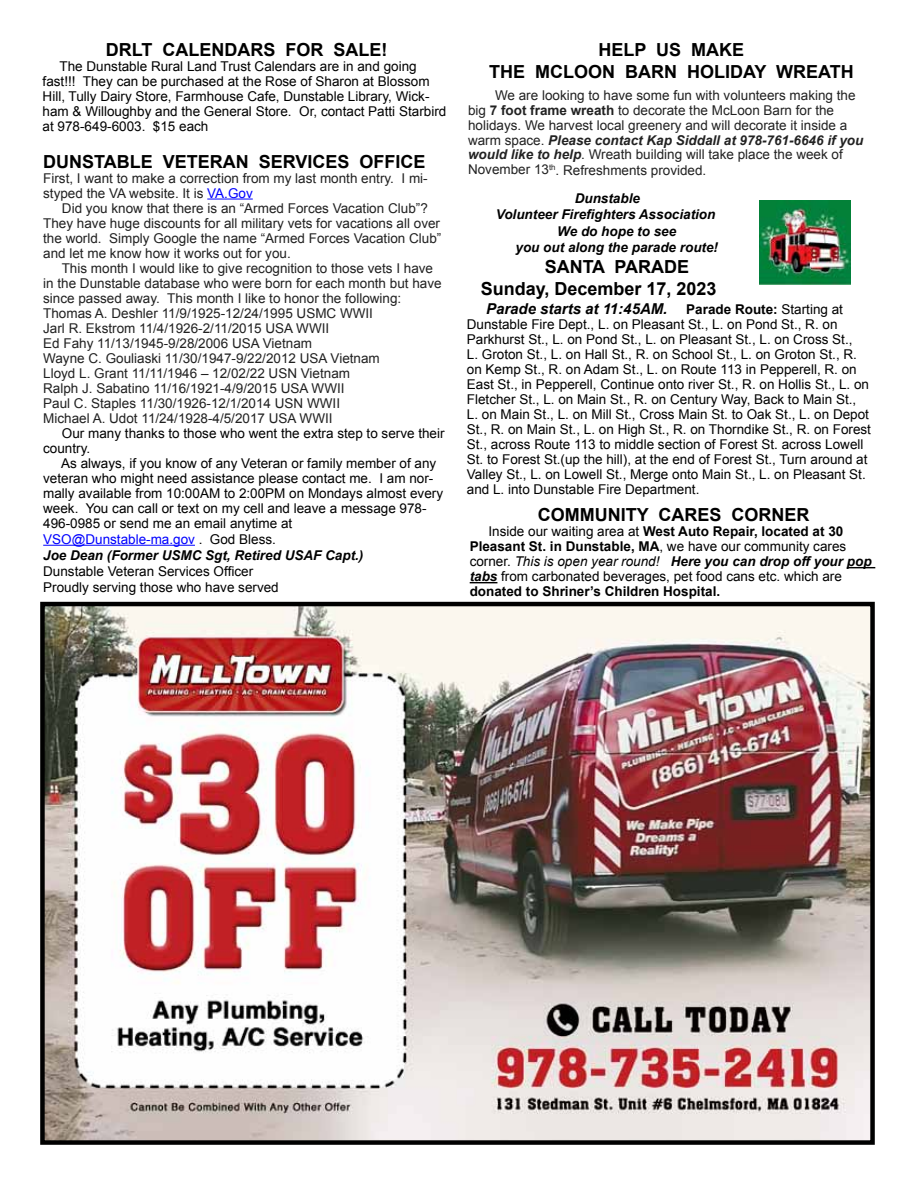
<style>
.page{position:relative;width:918px;height:1188px;background:#fff}
.page>*{position:absolute;margin:0;border:0;box-sizing:border-box;transform-origin:0 0}
.t1{font:700 18px/21.6px "Arial";color:#000}
.t2{font:italic 700 15px "Arial";color:#000}
.t3{font:13.5px/15px "Arial";color:#000}
.t4{font:13.5px "Arial";color:#212121}
.t5{font:13.5px/15px "Arial";color:#222}
.t6{font:italic 700 13.5px "Arial";color:#000}
.t7{font:13.5px "Arial";color:#00f}
.s1{color:#00f}
.s2{color:#000}
.s3{font-weight:700}
.s4{font-weight:700;font-style:italic}
.s5{font-style:italic}
</style>
<div class="page">
<img style="left:45px;top:607px;width:825px;height:533px">
<div style="left:40px;top:602px;width:835px;height:543px;border:4px solid #000"></div>
<img style="left:759px;top:200px;width:92px;height:85px">
<hr style="left:207px;top:199px;width:46px;height:1px;background:#00f">
<hr style="left:43px;top:545px;width:152px;height:1px;background:#00f">
<svg style="left:847px;top:567px;width:28px;height:1px"></svg>
<svg style="left:470px;top:582px;width:27px;height:1px"></svg>
<p class="t1" style="left:106px;top:40px;width:283px">DRLT CALEN DARS FOR SALE!</p>
<p class="t3" style="left:43px;top:59px;width:405px;text-indent:17px">The Dunstable Rural Land Trust Calendars are in and going fast!!! They can be purchased at the Rose of Sharon at Blossom Hill, Tully Dairy Store, Farmhouse Cafe, Dunstable Library, Wick&shy;ham &amp; Willoughby and the General Store. Or, contact Patti Starbird at 978-649-6003. $15 each</p>
<p class="t1" style="left:43px;top:151px;width:26px">DUNSTAB</p>
<p class="t1" style="left:130px;top:151px;width:57px">LE VETE</p>
<p class="t1" style="left:210px;top:151px;width:27px">RAN</p>
<p class="t1" style="left:259px;top:151px;width:60px">SE RVICES</p>
<p class="t1" style="left:360px;top:151px;width:47px">OFFICE</p>
<p class="t4" style="left:43px;top:169px;width:386px">First, I want to make a correction from my last month entry. I mi-</p>
<p class="t4" style="left:43px;top:184px;width:211px">styped the VA website. It is <span class="s1">VA.Gov</span></p>
<p class="t4" style="left:62px;top:199px;width:367px">Did you know that there is an “Armed Forces Vacation Club”?</p>
<p class="t4" style="left:43px;top:214px;width:398px">They have huge discounts for all military vets for vacations all over</p>
<p class="t4" style="left:43px;top:229px;width:400px">the world. Simply Google the name “Armed Forces Vacation Club”</p>
<p class="t4" style="left:43px;top:244px;width:249px">and let me know how it works out for you.</p>
<p class="t4" style="left:62px;top:259px;width:373px">This month I would like to give recognition to those vets I have</p>
<p class="t4" style="left:43px;top:274px;width:400px">in the Dunstable database who were born for each month but have</p>
<p class="t4" style="left:43px;top:289px;width:360px">since passed away. This month I like to honor the following:</p>
<p class="t4" style="left:43px;top:304px;width:331px">Thomas A. Deshler 11/9/1925-12/24/1995 USMC WWII</p>
<p class="t4" style="left:43px;top:319px;width:288px">Jarl R. Ekstrom 11/4/1926-2/11/2015 USA WWII</p>
<p class="t4" style="left:43px;top:334px;width:270px">Ed Fahy 11/13/1945-9/28/2006 USA Vietnam</p>
<p class="t4" style="left:43px;top:349px;width:338px">Wayne C. Gouliaski 11/30/1947-9/22/2012 USA Vietnam</p>
<p class="t4" style="left:43px;top:364px;width:308px">Lloyd L. Grant 11/11/1946 – 12/02/22 USN Vietnam</p>
<p class="t4" style="left:43px;top:379px;width:303px">Ralph J. Sabatino 11/16/1921-4/9/2015 USA WWII</p>
<p class="t4" style="left:43px;top:394px;width:298px">Paul C. Staples 11/30/1926-12/1/2014 USN WWII</p>
<p class="t4" style="left:43px;top:409px;width:291px">Michael A. Udot 11/24/1928-4/5/2017 USA WWII</p>
<p class="t3" style="left:62px;top:425px;width:384px">Our many thanks to those who went the extra step to serve their</p>
<p class="t3" style="left:43px;top:440px;width:49px">country.</p>
<p class="t3" style="left:61px;top:455px;width:377px">As always, if you know of any Veteran or family member of any</p>
<p class="t3" style="left:43px;top:470px;width:392px">veteran who might need assistance please contact me. I am nor-</p>
<p class="t3" style="left:43px;top:485px;width:401px">mally available from 10:00AM to 2:00PM on Mondays almost every</p>
<p class="t3" style="left:43px;top:500px;width:385px">week. You can call or text on my cell and leave a message 978-</p>
<p class="t3" style="left:43px;top:515px;width:251px">496-0985 or send me an email anytime at</p>
<p class="t7" style="left:43px;top:530px;width:234px">VSO@Dunstable-ma.gov <span class="s2">. God Bless.</span></p>
<p class="t6" style="left:43px;top:546px;width:322px">Joe Dean (Former USMC Sgt, Retired USAF Capt.)</p>
<p class="t3" style="left:43px;top:564px;width:212px">Dunstable Veteran Services Officer</p>
<p class="t3" style="left:43px;top:580px;width:237px">Proudly serving those who have served</p>
<p class="t1" style="left:599px;top:40px;width:71px">HELP US</p>
<p class="t1" style="left:691px;top:40px;width:14px">MAKE</p>
<p class="t1" style="left:489px;top:61px;width:13px">THE</p>
<p class="t1" style="left:535px;top:61px;width:320px">McLoon Barn Holiday Wreath</p>
<p class="t5" style="left:468px;top:87px;width:397px;text-indent:27px">We are looking to have some fun with volunteers making the big <span class="s3">7 foot frame wreath</span> to decorate the McLoon Barn for the holidays. We harvest local greenery and will decorate it inside a warm space. <span class="s4">Please contact Kap Siddall at 978-761-6646 if you would like to help</span>. Wreath building will take place the week of November 13<sup>th</sup>. Refreshments provided.</p>
<p class="t6" style="left:575px;top:190px;width:67px">Dunstable</p>
<p class="t6" style="left:496px;top:206px;width:221px">Volunteer Firefighters Association</p>
<p class="t6" style="left:557px;top:222px;width:121px">We do hope to see</p>
<p class="t6" style="left:516px;top:238px;width:204px">you out along the parade route!</p>
<p class="t1" style="left:545px;top:257px;width:13px">SANTA</p>
<p class="t1" style="left:481px;top:257px;width:237px;text-indent:134px">PARADE<br>Sunday, December 17, 2023</p>
<p class="t2" style="left:486px;top:299px;width:183px">Parade starts at 11:45AM.</p>
<p class="t3" style="left:467px;top:302px;width:406px;text-indent:219px"><span class="s3">Parade Route:</span> Starting at Dunstable Fire Dept., L. on Pleasant St., L. on Pond St., R. on Parkhurst St., L. on Pond St., L. on Pleasant St., L. on Cross St.,<br>L. Groton St., L. on Hall St., R. on School St., L. on Groton St., R. on Kemp St., R. on Adam St., L. on Route 113 in Pepperell, R. on East St., in Pepperell, Continue onto river St., R. on Hollis St., L. on Fletcher St., L. on Main St., R. on Century Way, Back to Main St.,<br>L. on Main St., L. on Mill St., Cross Main St. to Oak St., L. on Depot St., R. on Main St., L. on High St., R. on Thorndike St., R. on Forest St., across Route 113 to middle section of Forest St. across Lowell St. to Forest St.(up the hill), at the end of Forest St., Turn around at Valley St., L. on Lowell St., Merge onto Main St., L. on Pleasant St. and L. into Dunstable Fire Department.</p>
<p class="t1" style="left:538px;top:505px;width:14px">COMMUNITY</p>
<p class="t1" style="left:659px;top:505px;width:51px">CARES</p>
<p class="t1" style="left:732px;top:505px;width:79px">CORNER</p>
<p class="t3" style="left:470px;top:524px;width:403px;text-indent:19px">Inside our waiting area at <span class="s3">West Auto Repair, located at 30<br>Pleasant St. in Dunstable, MA</span>, we have our community cares corner. <span class="s5">This is open year round!</span> <span class="s4">Here you can drop off your pop tabs</span> from carbonated beverages, pet food cans etc. which are <span class="s3">donated to Shriner’s Children Hospital.</span></p>
</div>
